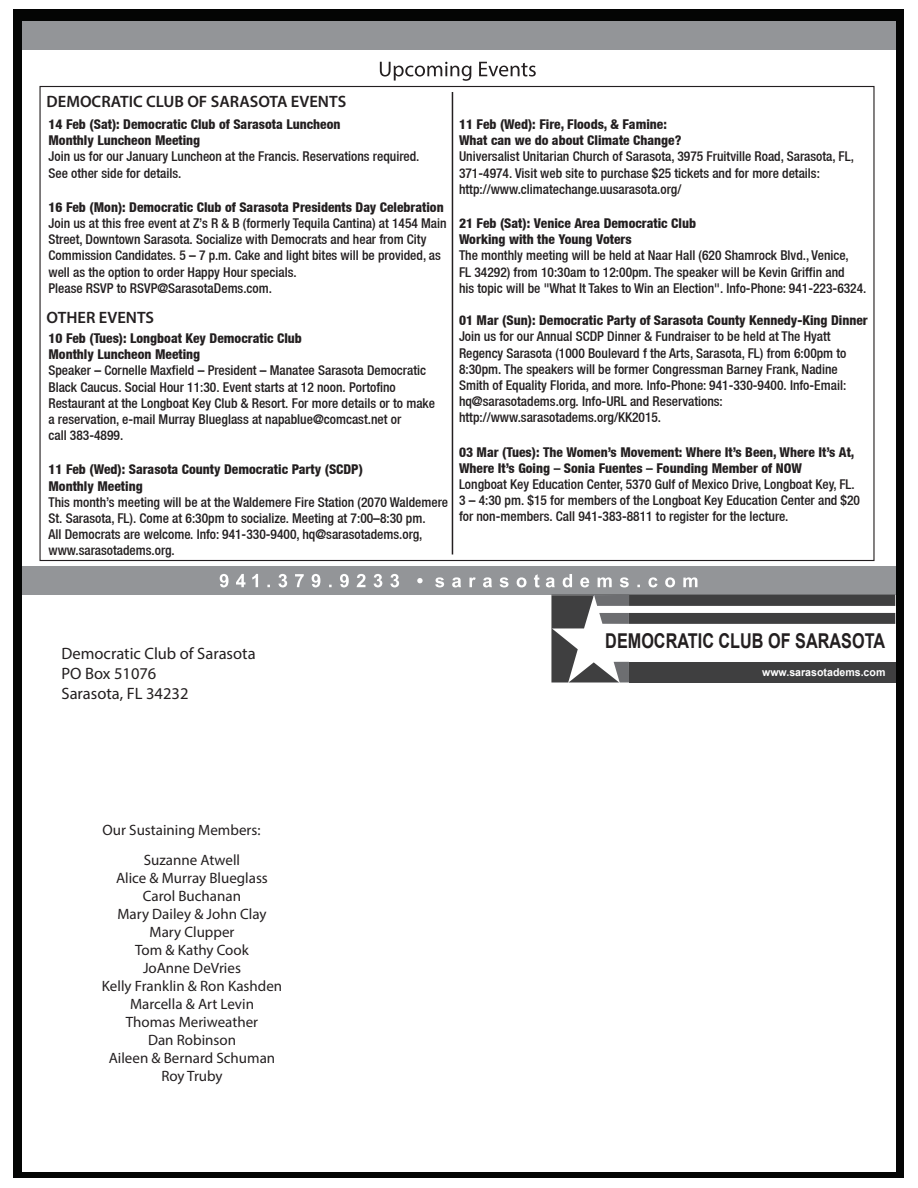
<style>
.page{position:relative;width:918px;height:1188px;background:#fff}
.page>*{position:absolute;margin:0;border:0;box-sizing:border-box;transform-origin:0 0}
.t1{font:700 20.4px "Arial";color:#231f20;scale:.79 1}
.t2{font:16.5px/19.8px "Myriad Pro";color:#231f20}
.t3{font:600 16.5px "Myriad Pro";color:#231f20}
.t4{font:15px/18px "Myriad Pro";color:#231f20;text-align:center}
.t5{font:500 condensed 13.5px/16.2px "Helvetica Neue LT";color:#231f20}
.t6{font:800 condensed 13.5px/16.2px "Helvetica Neue LT";color:#231f20}
.t7{font:700 10.8px "Arial";color:#fff}
</style>
<div class="page">
<div style="left:13px;top:10px;width:891px;height:1168px;background:#040504"></div>
<div style="left:22px;top:21px;width:873px;height:1150px;background:#fff"></div>
<div style="left:22px;top:566px;width:873px;height:29px;background:#939598"></div>
<svg style="left:220px;top:574px;width:477px;height:13px"></svg>
<div style="left:22px;top:21px;width:873px;height:29px;background:#939598"></div>
<svg style="left:380px;top:62px;width:156px;height:19px"></svg>
<svg style="left:551px;top:595px;width:344px;height:88px"></svg>
<div style="left:629px;top:662px;width:266px;height:20px;background:#3f3f40"></div>
<hr style="left:452px;top:92px;width:1px;height:463px;background:#231f20">
<p class="t3" style="left:47px;top:91px;width:301px">DEMOCRATIC CLUB OF SARASOTA EVENTS</p>
<p class="t6" style="left:48px;top:116px;width:294px">14 Feb (Sat): Democratic Club of Sarasota Luncheon<br>Monthly Luncheon Meeting</p>
<p class="t5" style="left:48px;top:148px;width:373px">Join us for our January Luncheon at the Francis. Reservations required.<br>See other side for details.</p>
<p class="t6" style="left:48px;top:199px;width:397px">16 Feb (Mon): Democratic Club of Sarasota Presidents Day Celebration</p>
<p class="t5" style="left:48px;top:215px;width:400px">Join us at this free event at Z’s R &amp; B (formerly Tequila Cantina) at 1454 Main Street, Downtown Sarasota. Socialize with Democrats and hear from City Commission Candidates. 5 – 7 p.m. Cake and light bites will be provided, as well as the option to order Happy Hour specials.<br>Please RSVP to RSVP@SarasotaDems.com.</p>
<p class="t3" style="left:47px;top:307px;width:109px">OTHER EVENTS</p>
<p class="t6" style="left:48px;top:330px;width:255px">10 Feb (Tues): Longboat Key Democratic Club<br>Monthly Luncheon Meeting</p>
<p class="t5" style="left:48px;top:362px;width:388px">Speaker – Cornelle Maxfield – President – Manatee Sarasota Democratic Black Caucus. Social Hour 11:30. Event starts at 12 noon. Portofino Restaurant at the Longboat Key Club &amp; Resort. For more details or to make a reservation, e-mail Murray Blueglass at napablue@comcast.net or<br>call 383-4899.</p>
<p class="t6" style="left:48px;top:461px;width:316px">11 Feb (Wed): Sarasota County Democratic Party (SCDP)<br>Monthly Meeting</p>
<p class="t5" style="left:48px;top:494px;width:401px">This month’s meeting will be at the Waldemere Fire Station (2070 Waldemere St. Sarasota, FL). Come at 6:30pm to socialize. Meeting at 7:00–8:30 pm.<br>All Democrats are welcome. Info: 941-330-9400, hq@sarasotadems.org, www.sarasotadems.org.</p>
<p class="t6" style="left:459px;top:116px;width:224px">11 Feb (Wed): Fire, Floods, &amp; Famine:<br>What can we do about Climate Change?</p>
<p class="t5" style="left:459px;top:148px;width:396px">Universalist Unitarian Church of Sarasota, 3975 Fruitville Road, Sarasota, FL,<br>371-4974. Visit web site to purchase $25 tickets and for more details: http://www.climatechange.uusarasota.org/</p>
<p class="t6" style="left:459px;top:215px;width:239px">21 Feb (Sat): Venice Area Democratic Club<br>Working with the Young Voters</p>
<p class="t5" style="left:459px;top:247px;width:409px">The monthly meeting will be held at Naar Hall (620 Shamrock Blvd., Venice,<br>FL 34292) from 10:30am to 12:00pm. The speaker will be Kevin Griffin and<br>his topic will be "What It Takes to Win an Election". Info-Phone: 941-223-6324.</p>
<p class="t6" style="left:459px;top:312px;width:410px">01 Mar (Sun): Democratic Party of Sarasota County Kennedy-King Dinner</p>
<p class="t5" style="left:459px;top:328px;width:389px">Join us for our Annual SCDP Dinner &amp; Fundraiser to be held at The Hyatt Regency Sarasota (1000 Boulevard f the Arts, Sarasota, FL) from 6:00pm to 8:30pm. The speakers will be former Congressman Barney Frank, Nadine Smith of Equality Florida, and more. Info-Phone: 941-330-9400. Info-Email: hq@sarasotadems.org. Info-URL and Reservations: http://www.sarasotadems.org/KK2015.</p>
<p class="t6" style="left:459px;top:443px;width:397px">03 Mar (Tues): The Women’s Movement: Where It’s Been, Where It’s At,<br>Where It’s Going – Sonia Fuentes – Founding Member of NOW</p>
<p class="t5" style="left:459px;top:476px;width:403px">Longboat Key Education Center, 5370 Gulf of Mexico Drive, Longboat Key, FL.<br>3 – 4:30 pm. $15 for members of the Longboat Key Education Center and $20 for non-members. Call 941-383-8811 to register for the lecture.</p>
<p class="t2" style="left:62px;top:644px;width:196px">Democratic Club of Sarasota<br>PO Box 51076<br>Sarasota, FL 34232</p>
<h1 class="t1" style="left:605px;top:627px;width:356px">DEMOCRATIC CLUB OF SARASOTA</h1>
<p class="t7" style="left:762px;top:665px;width:125px">www.sarasotadems.com</p>
<p class="t4" style="left:103px;top:821px;width:159px">Our Sustaining Members:</p>
<p class="t4" style="left:102px;top:850px;width:182px">Suzanne Atwell<br>Alice &amp; Murray Blueglass<br>Carol Buchanan<br>Mary Dailey &amp; John Clay<br>Mary Clupper<br>Tom &amp; Kathy Cook<br>JoAnne DeVries<br>Kelly Franklin &amp; Ron Kashden<br>Marcella &amp; Art Levin<br>Thomas Meriweather<br>Dan Robinson<br>Aileen &amp; Bernard Schuman<br>Roy Truby</p>
</div>
